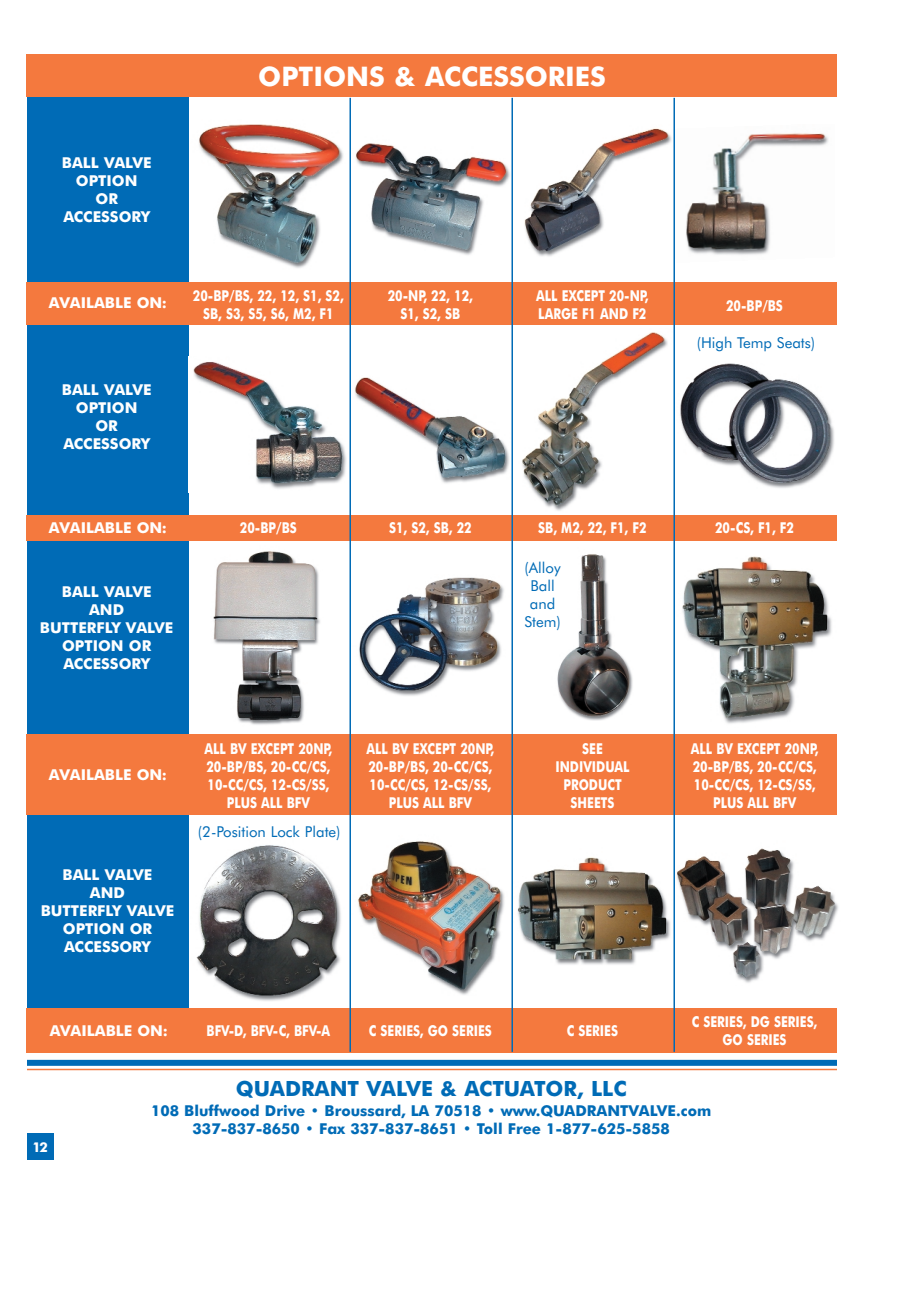
<style>
.page{position:relative;width:918px;height:1296px;background:#fff}
.page>*{position:absolute;margin:0;border:0;box-sizing:border-box;transform-origin:0 0}
.t1{font:700 27px "Futura BT";color:#fff}
.t2{font:700 21px "Futura BT";color:#006bb6}
.t3{font:700 15px/18px "Futura BT";color:#fff;text-align:center;scale:.8 1}
.t4{font:700 15px/18px "Futura BT";color:#fff;text-align:center}
.t5{font:700 15px/18px "Futura BT";color:#006bb6;text-align:center}
.t6{font:15px/18px "Futura BT";color:#006bb6;text-align:center}
.t7{font:700 13.5px "Futura BT";color:#fff}
</style>
<div class="page">
<div style="left:27px;top:54px;width:161px;height:997px;background:#006bb6"></div>
<img style="left:199px;top:124px;width:144px;height:144px">
<img style="left:356px;top:143px;width:154px;height:112px">
<img style="left:524px;top:128px;width:304px;height:128px">
<img style="left:193px;top:362px;width:153px;height:127px">
<img style="left:355px;top:377px;width:154px;height:106px">
<img style="left:522px;top:332px;width:146px;height:179px">
<img style="left:680px;top:363px;width:154px;height:125px">
<img style="left:213px;top:551px;width:107px;height:174px">
<img style="left:359px;top:577px;width:145px;height:119px">
<img style="left:557px;top:554px;width:76px;height:167px">
<img style="left:682px;top:556px;width:150px;height:168px">
<img style="left:196px;top:845px;width:145px;height:156px">
<img style="left:357px;top:841px;width:148px;height:154px">
<img style="left:517px;top:857px;width:153px;height:108px">
<img style="left:677px;top:848px;width:162px;height:135px">
<div style="left:27px;top:1060px;width:810px;height:6px;background:#006bb6"></div>
<hr style="left:27px;top:1069px;width:810px;height:1px;background:#f4793e">
<div style="left:27px;top:54px;width:810px;height:43px;background:#f4793e"></div>
<div style="left:27px;top:282px;width:810px;height:43px;background:#f4793e"></div>
<div style="left:27px;top:515px;width:810px;height:25px;background:#f4793e"></div>
<div style="left:27px;top:734px;width:810px;height:81px;background:#f4793e"></div>
<div style="left:27px;top:1008px;width:810px;height:45px;background:#f4793e"></div>
<hr style="left:349px;top:98px;width:2px;height:954px;background:#006bb6">
<hr style="left:511px;top:98px;width:2px;height:954px;background:#006bb6">
<hr style="left:673px;top:98px;width:2px;height:954px;background:#006bb6">
<div style="left:27px;top:1133px;width:27px;height:27px;background:#006bb6"></div>
<h1 class="t1" style="left:258px;top:65px;width:349px">OPTIONS &amp; ACCESSORIES</h1>
<p class="t4" style="left:62px;top:155px;width:91px">BALL VALVE<br>OPTION<br>OR<br>ACCESSORY</p>
<p class="t4" style="left:49px;top:295px;width:120px">AVAILABLE ON:</p>
<p class="t4" style="left:62px;top:382px;width:91px">BALL VALVE<br>OPTION<br>OR<br>ACCESSORY</p>
<p class="t3" style="left:193px;top:288px;width:190px">20-BP/BS, 22, 12, S1, S2,<br>SB, S3, S5, S6, M2, F1</p>
<p class="t3" style="left:388px;top:288px;width:108px">20-NP, 22, 12,<br>S1, S2, SB</p>
<p class="t3" style="left:536px;top:288px;width:142px;text-align:left">ALL EXCEPT 20-NP,<br>LARGE F1 AND F2</p>
<p class="t3" style="left:726px;top:298px;width:73px">20-BP/BS</p>
<p class="t6" style="left:697px;top:335px;width:120px">(High Temp Seats)</p>
<p class="t4" style="left:49px;top:520px;width:120px">AVAILABLE ON:</p>
<p class="t4" style="left:40px;top:584px;width:135px">BALL VALVE<br>AND<br>BUTTERFLY VALVE<br>OPTION OR<br>ACCESSORY</p>
<p class="t3" style="left:240px;top:520px;width:73px">20-BP/BS</p>
<p class="t3" style="left:389px;top:520px;width:105px">S1, S2, SB, 22</p>
<p class="t3" style="left:538px;top:520px;width:137px">SB, M2, 22, F1, F2</p>
<p class="t3" style="left:715px;top:520px;width:100px">20-CS, F1, F2</p>
<p class="t6" style="left:524px;top:560px;width:38px">(Alloy<br>Ball and<br>Stem)</p>
<p class="t4" style="left:49px;top:767px;width:120px">AVAILABLE ON:</p>
<p class="t4" style="left:41px;top:867px;width:135px">BALL VALVE<br>AND<br>BUTTERFLY VALVE<br>OPTION OR<br>ACCESSORY</p>
<p class="t3" style="left:204px;top:741px;width:161px">ALL BV EXCEPT 20NP,<br>20-BP/BS, 20-CC/CS,<br>10-CC/CS, 12-CS/SS,<br>PLUS ALL BFV</p>
<p class="t3" style="left:366px;top:741px;width:161px">ALL BV EXCEPT 20NP,<br>20-BP/BS, 20-CC/CS,<br>10-CC/CS, 12-CS/SS,<br>PLUS ALL BFV</p>
<p class="t3" style="left:691px;top:741px;width:161px">ALL BV EXCEPT 20NP,<br>20-BP/BS, 20-CC/CS,<br>10-CC/CS, 12-CS/SS,<br>PLUS ALL BFV</p>
<p class="t3" style="left:555px;top:741px;width:94px">SEE<br>INDIVIDUAL<br>PRODUCT<br>SHEETS</p>
<p class="t6" style="left:198px;top:824px;width:144px">(2-Position Lock Plate)</p>
<p class="t4" style="left:50px;top:1023px;width:120px">AVAILABLE ON:</p>
<p class="t3" style="left:207px;top:1023px;width:156px">BFV-D, BFV-C, BFV-A</p>
<p class="t3" style="left:369px;top:1023px;width:155px">C SERIES, GO SERIES</p>
<p class="t3" style="left:567px;top:1023px;width:66px">C SERIES</p>
<p class="t3" style="left:692px;top:1014px;width:158px">C SERIES, DG SERIES,<br>GO SERIES</p>
<p class="t7" style="left:33px;top:1141px;width:17px">12</p>
<h2 class="t2" style="left:236px;top:1079px;width:392px">QUADRANT VALVE &amp; ACTUATOR, LLC</h2>
<p class="t5" style="left:151px;top:1103px;width:562px">108 Bluffwood Drive • Broussard, LA 70518 • www.QUADRANTVALVE.com<br>337-837-8650 • Fax 337-837-8651 • Toll Free 1-877-625-5858</p>
</div>
